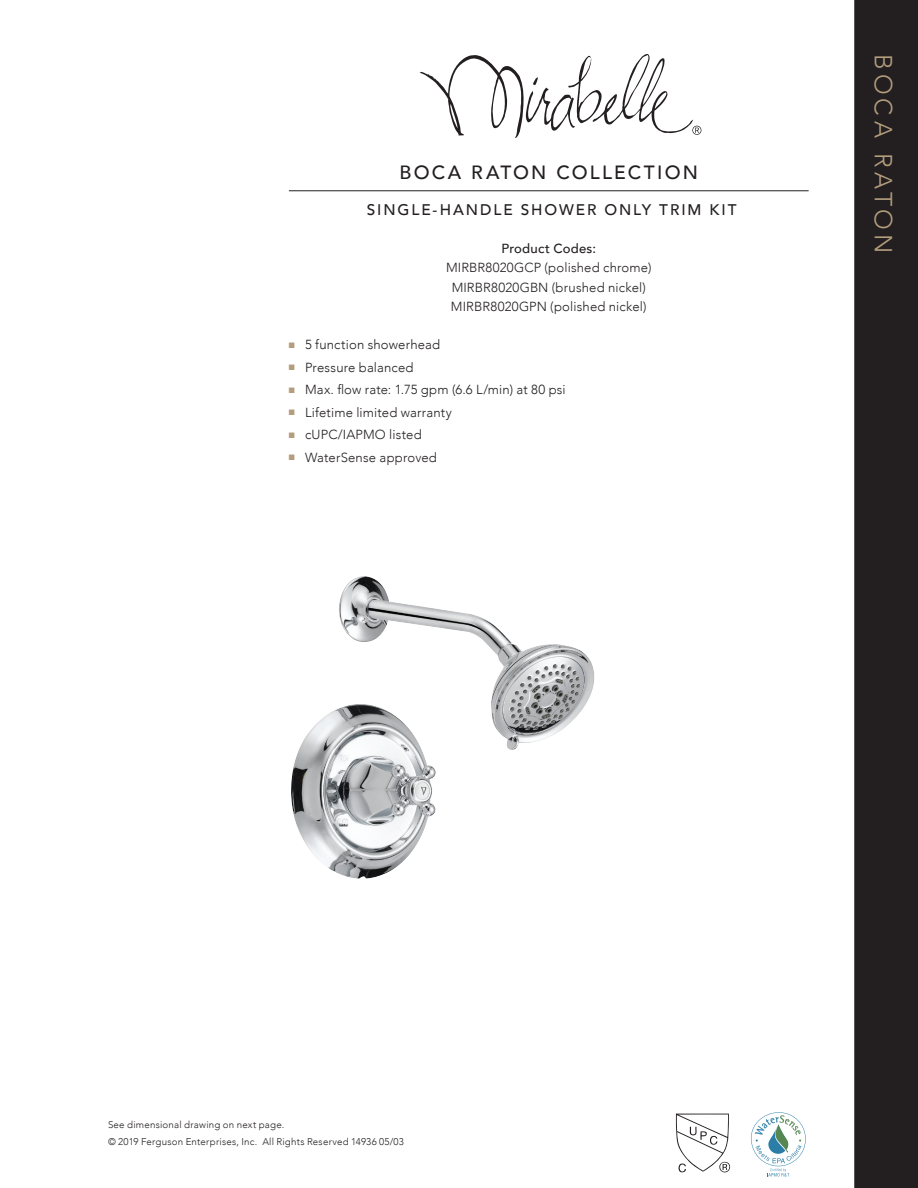
<style>
.page{position:relative;width:918px;height:1188px;background:#fff}
.page>*{position:absolute;margin:0;border:0;box-sizing:border-box;transform-origin:0 0}
.t1{font:300 24.75px "Avenir";letter-spacing:.17em;color:#b39d7d}
.t2{font:500 19.2px "Avenir";letter-spacing:.115em;color:#231f20}
.t3{font:500 15.3px "Avenir";letter-spacing:.125em;color:#231f20}
.t4{font:300 13.2px/19.5px "Avenir";letter-spacing:.01em;color:#231f20;text-align:center}
.t5{font:500 13.2px "Avenir";letter-spacing:.015em;color:#231f20}
.t6{font:300 9.75px/16.5px "Avenir";letter-spacing:.025em;color:#231f20}
.s1{color:#b39d7d}
</style>
<div class="page">
<div style="left:854px;top:0;width:64px;height:1188px;background:#231f20"></div>
<svg style="left:420px;top:54px;width:281px;height:84px"></svg>
<hr style="left:289px;top:190px;width:520px;height:1px;background:#231f20">
<img style="left:291px;top:576px;width:304px;height:303px">
<svg style="left:676px;top:1114px;width:54px;height:58px"></svg>
<svg style="left:751px;top:1112px;width:55px;height:65px"></svg>
<h2 class="t2" style="left:399px;top:156px;width:300px">BOCA RATON COLLECTION</h2>
<p class="t3" style="left:367px;top:197px;width:371px">SINGLE-HANDLE SHOWER ONLY TRIM KIT</p>
<p class="t5" style="left:502px;top:237px;width:96px">Product Codes:</p>
<p class="t4" style="left:446px;top:258px;width:207px">MIRBR8020GCP (polished chrome)<br>MIRBR8020GBN (brushed nickel)<br>MIRBR8020GPN (polished nickel)</p>
<p class="t4" style="left:289px;top:335px;width:153px"><span class="s1">■</span> 5 function showerhead</p>
<p class="t4" style="left:289px;top:358px;width:126px"><span class="s1">■</span> Pressure balanced</p>
<p class="t4" style="left:289px;top:380px;width:278px"><span class="s1">■</span> Max. flow rate: 1.75 gpm (6.6 L/min) at 80 psi</p>
<p class="t4" style="left:289px;top:403px;width:165px"><span class="s1">■</span> Lifetime limited warranty</p>
<p class="t4" style="left:289px;top:425px;width:134px"><span class="s1">■</span> cUPC/IAPMO listed</p>
<p class="t4" style="left:289px;top:448px;width:150px"><span class="s1">■</span> WaterSense approved</p>
<h1 class="t1" style="left:898px;top:54px;width:201px;rotate:90deg">BOCA RATON</h1>
<p class="t6" style="left:108px;top:1117px;width:297px">See dimensional drawing on next page.<br>© 2019 Ferguson Enterprises, Inc. All Rights Reserved 14936 05/03</p>
</div>
